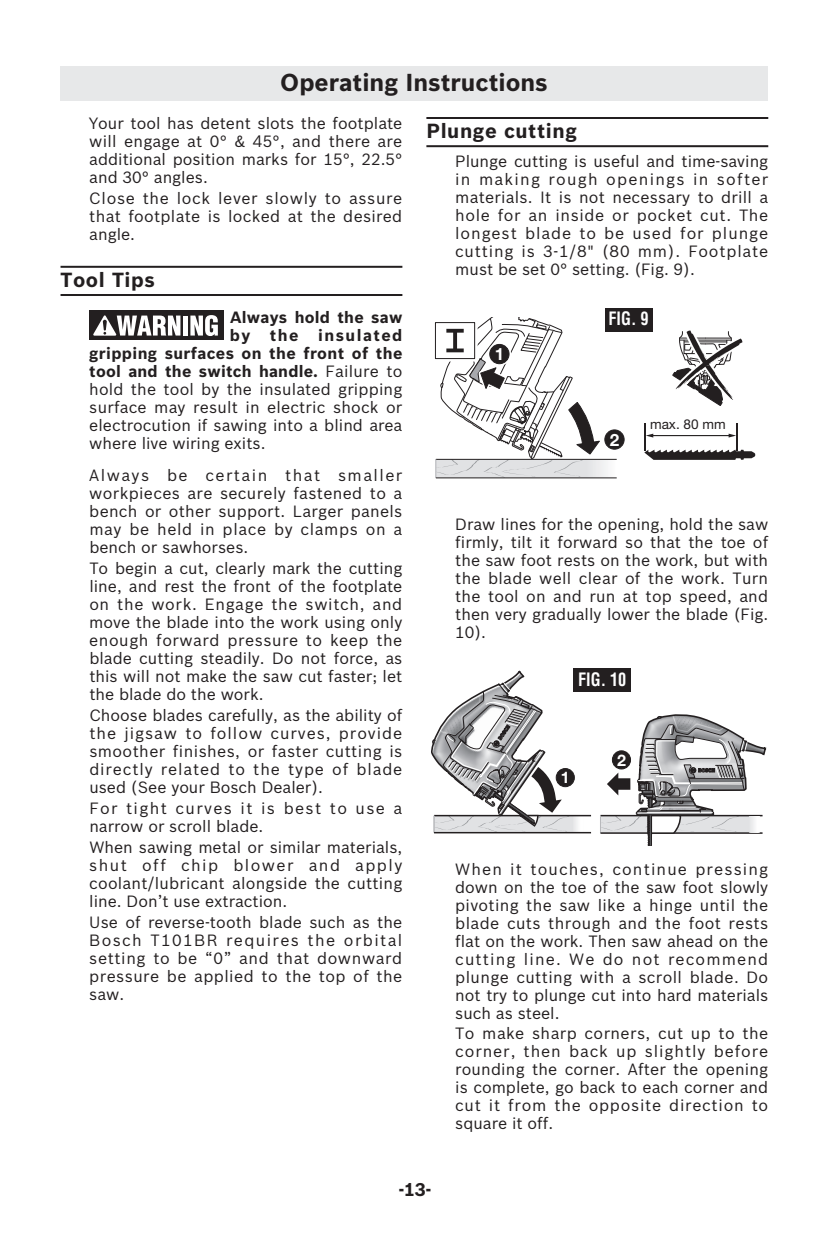
<style>
.page{position:relative;width:828px;height:1260px;background:#fff}
.page>*{position:absolute;margin:0;border:0;box-sizing:border-box;transform-origin:0 0}
.t1{font:700 24px "Bosch Sans";color:#231f20}
.t2{font:700 20px "Bosch Sans";letter-spacing:.03em;color:#231f20}
.t3{font:700 condensed 18px "Helvetica";color:#fff;scale:.9 1}
.t4{font:700 18px "Bosch Sans";color:#231f20}
.t5{font:700 17px "Helvetica Neue";color:#fff}
.t6{font:16px/18px "Bosch Sans";letter-spacing:.01em;color:#231f20;text-align:justify}
.t7{font:700 16px "Bosch Sans";letter-spacing:.025em;color:#231f20}
.t8{font:16px/18px "Bosch Sans";letter-spacing:.085em;color:#231f20}
.t9{font:700 16px "Bosch Sans";letter-spacing:.09em;color:#231f20}
.t10{font:700 16px "Helvetica Neue";color:#fff}
.t11{font:13.6px "Helvetica Neue";color:#231f20}
.s1{font-weight:400}
</style>
<div class="page">
<hr style="left:61px;top:266px;width:341px;height:2px;background:#231f20">
<hr style="left:61px;top:294px;width:341px;height:2px;background:#231f20">
<hr style="left:426px;top:117px;width:342px;height:2px;background:#231f20">
<hr style="left:426px;top:145px;width:342px;height:2px;background:#231f20">
<div style="left:89px;top:311px;width:135px;height:29px;background:#231f20"></div>
<div style="left:183px;top:316px;width:5px;height:20px;background:#fff"></div>
<svg style="left:190px;top:315px;width:28px;height:21px"></svg>
<svg style="left:93px;top:315px;width:87px;height:21px"></svg>
<svg style="left:644px;top:424px;width:112px;height:36px"></svg>
<svg style="left:672px;top:330px;width:71px;height:76px"></svg>
<hr style="left:436px;top:459px;width:181px;height:1px;background:#231f20">
<hr style="left:436px;top:477px;width:181px;height:1px;background:#231f20">
<div style="left:603px;top:428px;width:23px;height:23px;border:4px solid #fff;border-radius:50%"></div>
<div style="left:604px;top:429px;width:21px;height:21px;border:1px solid #231f20;border-radius:50%"></div>
<div style="left:605px;top:430px;width:19px;height:19px;background:#231f20;border-radius:50%"></div>
<div style="left:432px;top:320px;width:46px;height:42px;border:6px solid #fff"></div>
<svg style="left:435px;top:318px;width:181px;height:160px"></svg>
<svg style="left:600px;top:714px;width:167px;height:131px"></svg>
<hr style="left:575px;top:816px;width:3px;height:17px;background:#eeeeef">
<hr style="left:576px;top:816px;width:3px;height:17px;background:#f1f2f3">
<hr style="left:578px;top:816px;width:3px;height:17px;background:#f8f8f9">
<hr style="left:580px;top:816px;width:3px;height:17px;background:#fff">
<hr style="left:434px;top:815px;width:157px;height:1px;background:#231f20">
<hr style="left:434px;top:832px;width:157px;height:1px;background:#231f20">
<svg style="left:431px;top:669px;width:144px;height:164px"></svg>
<div style="left:554px;top:767px;width:22px;height:22px;border:4px solid #fff;border-radius:50%"></div>
<div style="left:556px;top:768px;width:19px;height:19px;border:1px solid #231f20;border-radius:50%"></div>
<div style="left:556px;top:769px;width:18px;height:18px;background:#231f20;border-radius:50%"></div>
<div style="left:610px;top:749px;width:23px;height:22px;border:4px solid #fff;border-radius:50%"></div>
<div style="left:612px;top:750px;width:19px;height:19px;border:1px solid #231f20;border-radius:50%"></div>
<div style="left:612px;top:751px;width:19px;height:18px;background:#231f20;border-radius:50%"></div>
<div style="left:574px;top:668px;width:57px;height:24px;background:#231f20"></div>
<div style="left:605px;top:308px;width:47px;height:24px;background:#231f20"></div>
<div style="left:60px;top:66px;width:708px;height:34px;background:#e7e8e9"></div>
<h1 class="t1" style="left:280px;top:69px;width:269px">Operating Instructions</h1>
<p class="t6" style="left:89px;top:115px;width:315px">Your tool has detent slots the footplate will engage at 0° &amp; 45°, and there are additional position marks for 15°, 22.5° and 30° angles.</p>
<p class="t6" style="left:89px;top:189px;width:315px">Close the lock lever slowly to assure that footplate is locked at the desired angle.</p>
<p class="t2" style="left:61px;top:268px;width:96px">Tool Tips</p>
<p class="t7" style="left:230px;top:308px;width:174px">Always hold the saw</p>
<p class="t9" style="left:230px;top:326px;width:174px">by the insulated</p>
<p class="t7" style="left:89px;top:344px;width:315px">gripping surfaces on the front of the</p>
<p class="t7" style="left:89px;top:362px;width:315px">tool and the switch handle. <span class="s1">Failure to</span></p>
<p class="t6" style="left:89px;top:380px;width:315px">hold the tool by the insulated gripping</p>
<p class="t6" style="left:89px;top:398px;width:315px">surface may result in electric shock or</p>
<p class="t6" style="left:89px;top:416px;width:315px">electrocution if sawing into a blind area</p>
<p class="t6" style="left:89px;top:434px;width:178px">where live wiring exits.</p>
<p class="t6" style="left:89px;top:467px;width:315px">Always be certain that smaller workpieces are securely fastened to a bench or other support. Larger panels may be held in place by clamps on a bench or sawhorses.</p>
<p class="t6" style="left:89px;top:560px;width:315px">To begin a cut, clearly mark the cutting line, and rest the front of the footplate on the work. Engage the switch, and move the blade into the work using only enough forward pressure to keep the blade cutting steadily. Do not force, as this will not make the saw cut faster; let the blade do the work.</p>
<p class="t6" style="left:89px;top:706px;width:315px">Choose blades carefully, as the ability of the jigsaw to follow curves, provide smoother finishes, or faster cutting is directly related to the type of blade used (See your Bosch Dealer).</p>
<p class="t8" style="left:89px;top:799px;width:315px">For tight curves it is best to use a narrow or scroll blade.</p>
<p class="t6" style="left:89px;top:838px;width:315px">When sawing metal or similar materials, shut off chip blower and apply coolant/lubricant alongside the cutting line. Don’t use extraction.</p>
<p class="t6" style="left:89px;top:913px;width:315px">Use of reverse-tooth blade such as the Bosch T101BR requires the orbital setting to be “0” and that downward pressure be applied to the top of the saw.</p>
<p class="t2" style="left:426px;top:119px;width:152px">Plunge cutting</p>
<p class="t6" style="left:455px;top:152px;width:315px">Plunge cutting is useful and time-saving in making rough openings in softer materials. It is not necessary to drill a hole for an inside or pocket cut. The longest blade to be used for plunge cutting is 3-1/8" (80 mm). Footplate must be set 0° setting. (Fig. 9).</p>
<p class="t5" style="left:495px;top:341px;width:11px">1</p>
<p class="t3" style="left:609px;top:309px;width:46px">FIG. 9</p>
<p class="t5" style="left:610px;top:426px;width:11px">2</p>
<p class="t11" style="left:650px;top:414px;width:77px">max. 80 mm</p>
<p class="t6" style="left:455px;top:515px;width:315px">Draw lines for the opening, hold the saw firmly, tilt it forward so that the toe of the saw foot rests on the work, but with the blade well clear of the work. Turn the tool on and run at top speed, and then very gradually lower the blade (Fig.<br>10).</p>
<p class="t3" style="left:578px;top:669px;width:55px">FIG. 10</p>
<p class="t10" style="left:561px;top:765px;width:10px">1</p>
<p class="t10" style="left:617px;top:747px;width:10px">2</p>
<p class="t6" style="left:455px;top:860px;width:315px">When it touches, continue pressing down on the toe of the saw foot slowly pivoting the saw like a hinge until the blade cuts through and the foot rests flat on the work. Then saw ahead on the cutting line. We do not recommend plunge cutting with a scroll blade. Do not try to plunge cut into hard materials such as steel.</p>
<p class="t6" style="left:455px;top:1025px;width:315px">To make sharp corners, cut up to the corner, then back up slightly before rounding the corner. After the opening is complete, go back to each corner and cut it from the opposite direction to square it off.</p>
<p class="t4" style="left:399px;top:1179px;width:34px">-13-</p>
</div>
